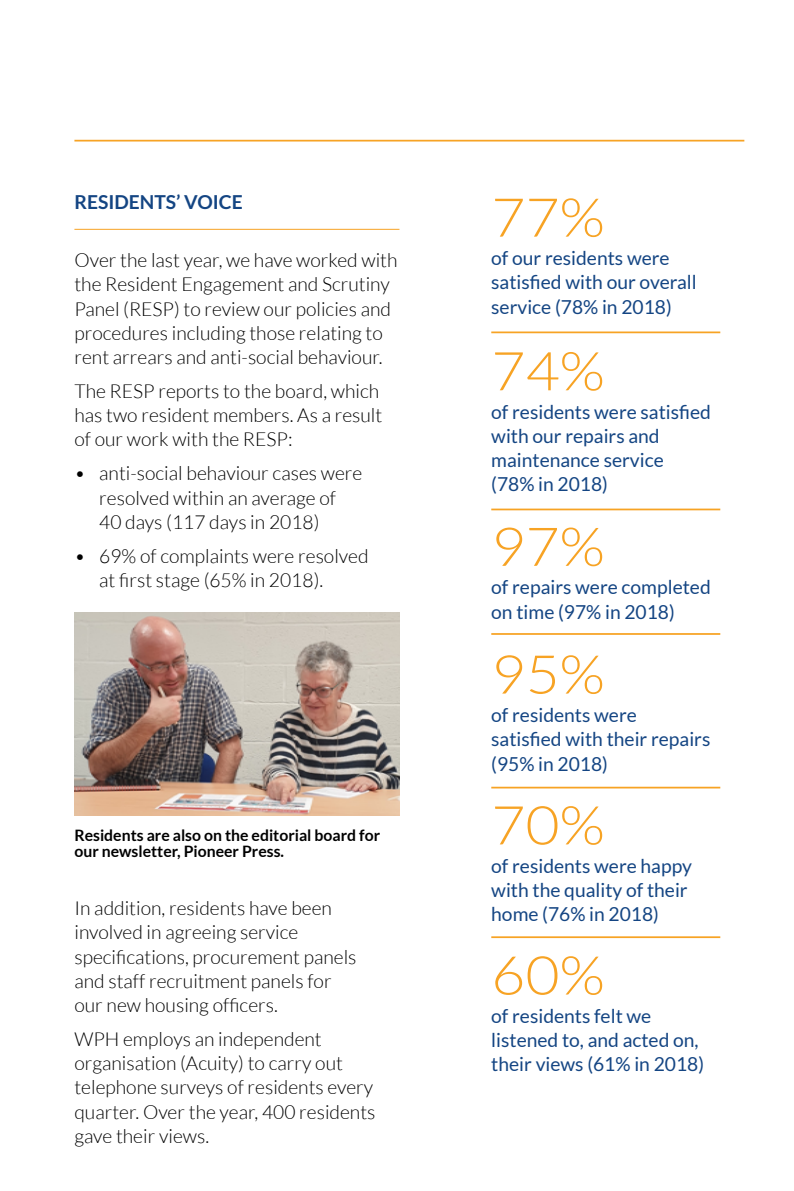
<style>
.page{position:relative;width:794px;height:1191px;background:#fff}
.page>*{position:absolute;margin:0;border:0;box-sizing:border-box;transform-origin:0 0}
.t1{font:300 53.55px "Lato";color:#f7a324;scale:1.1 1}
.t2{font:300 19.25px/24.2px "Lato";color:#000}
.t3{font:19.25px/24.2px "Lato";color:#144583}
.t4{font:700 19.25px "Lato";color:#144583}
.t5{font:700 15.75px/15.8px "Lato";color:#000}
</style>
<div class="page">
<hr style="left:74px;top:140px;width:670px;height:1px;background:#f7a324">
<hr style="left:74px;top:229px;width:325px;height:1px;background:#f7a324">
<img style="left:74px;top:612px;width:325px;height:203px">
<hr style="left:491px;top:331px;width:229px;height:2px;background:#f7a324">
<hr style="left:491px;top:936px;width:229px;height:2px;background:#f7a324">
<hr style="left:491px;top:508px;width:229px;height:2px;background:#f7a324">
<hr style="left:491px;top:786px;width:229px;height:2px;background:#f7a324">
<hr style="left:491px;top:633px;width:229px;height:2px;background:#f7a324">
<p class="t4" style="left:74px;top:191px;width:170px">RESIDENTS’ VOICE</p>
<p class="t2" style="left:74px;top:248px;width:324px">Over the last year, we have worked with the Resident Engagement and Scrutiny Panel (RESP) to review our policies and procedures including those relating to rent arrears and anti-social behaviour.</p>
<p class="t2" style="left:74px;top:379px;width:309px">The RESP reports to the board, which has two resident members. As a result of our work with the RESP:</p>
<p class="t2" style="left:99px;top:461px;width:265px;text-indent:-25px">• anti-social behaviour cases were resolved within an average of<br>40 days (117 days in 2018)</p>
<p class="t2" style="left:99px;top:544px;width:271px;text-indent:-25px">• 69% of complaints were resolved at first stage (65% in 2018).</p>
<p class="t5" style="left:74px;top:827px;width:307px">Residents are also on the editorial board for our newsletter, Pioneer Press.</p>
<p class="t2" style="left:74px;top:896px;width:284px">In addition, residents have been involved in agreeing service specifications, procurement panels and staff recruitment panels for our new housing officers.</p>
<p class="t2" style="left:74px;top:1027px;width:302px">WPH employs an independent organisation (Acuity) to carry out telephone surveys of residents every quarter. Over the year, 400 residents gave their views.</p>
<h1 class="t1" style="left:491px;top:189px;width:105px">77%</h1>
<p class="t3" style="left:491px;top:246px;width:207px">of our residents were satisfied with our overall service (78% in 2018)</p>
<h1 class="t1" style="left:491px;top:342px;width:105px">74%</h1>
<p class="t3" style="left:491px;top:400px;width:221px">of residents were satisfied with our repairs and maintenance service (78% in 2018)</p>
<h1 class="t1" style="left:491px;top:518px;width:105px">97%</h1>
<p class="t3" style="left:491px;top:575px;width:221px">of repairs were completed on time (97% in 2018)</p>
<h1 class="t1" style="left:491px;top:645px;width:105px">95%</h1>
<p class="t3" style="left:491px;top:703px;width:221px">of residents were satisfied with their repairs (95% in 2018)</p>
<h1 class="t1" style="left:491px;top:796px;width:105px">70%</h1>
<p class="t3" style="left:491px;top:854px;width:202px">of residents were happy with the quality of their home (76% in 2018)</p>
<h1 class="t1" style="left:491px;top:946px;width:105px">60%</h1>
<p class="t3" style="left:491px;top:1004px;width:214px">of residents felt we listened to, and acted on, their views (61% in 2018)</p>
</div>
